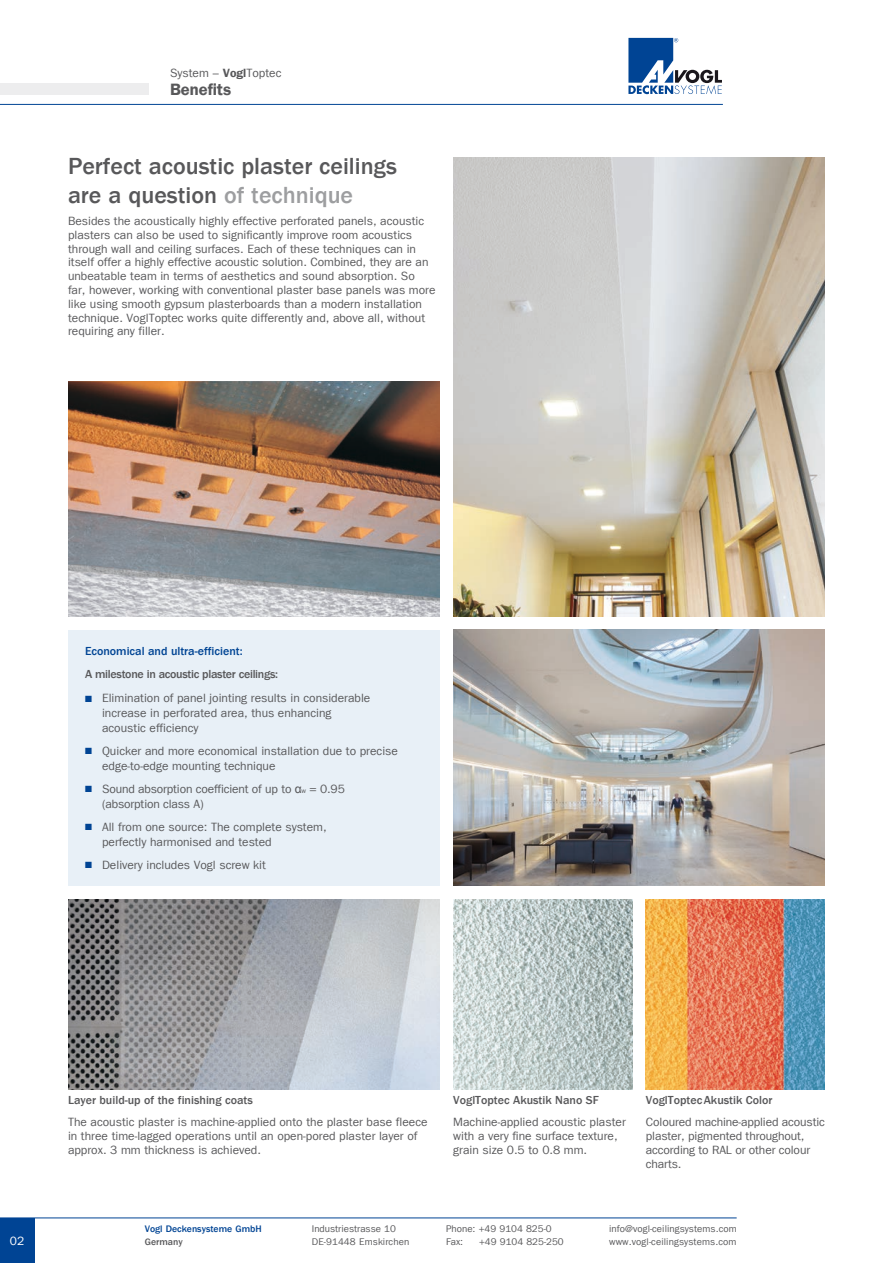
<style>
.page{position:relative;width:893px;height:1263px;background:#fff}
.page>*{position:absolute;margin:0;border:0;box-sizing:border-box;transform-origin:0 0}
.t1{font:500 24px/28.8px "Franklin Gothic LT Com";color:#58585a}
.t2{font:16.5px "Franklin Gothic LT Com Dm";color:#58585a}
.t3{font:12px/13.8px "Franklin Gothic LT Com";color:#58585a}
.t4{font:500 12px "Franklin Gothic LT Com";color:#58585a}
.t5{font:500 12px "Franklin Gothic LT Com";letter-spacing:-.025em;color:#58585a}
.t6{font:500 12px "Franklin Gothic LT Com";color:#004494}
.t7{font:12px "ITC Franklin Gothic Std";color:#fff}
.t8{font:9.75px/13.5px "Franklin Gothic LT Com";letter-spacing:.005em;color:#58585a}
.t9{font:500 9.75px "Franklin Gothic LT Com";color:#004494}
.t10{font:500 9.75px "Franklin Gothic LT Com";color:#58585a}
.t11{font:9px "Zapf Dingbats ITC";color:#004494}
.s1{font-family:"Franklin Gothic LT Com Dm"}
.s2{color:#9d9ea0}
.s3{color:#004494}
.s4{font-family:"Arial"}
.s5{font-size:6.9px}
</style>
<div class="page">
<hr style="left:0;top:1218px;width:737px;height:1px;background:#004494">
<hr style="left:0;top:104px;width:723px;height:1px;background:#004494">
<svg style="left:628px;top:38px;width:94px;height:56px"></svg>
<div style="left:0;top:84px;width:149px;height:11px;background:#ededee"></div>
<div style="left:0;top:1218px;width:34px;height:45px;background:#004494"></div>
<div style="left:68px;top:630px;width:372px;height:255px;background:#e8f0f7"></div>
<img style="left:68px;top:899px;width:372px;height:191px">
<img style="left:68px;top:381px;width:372px;height:235px">
<img style="left:453px;top:899px;width:179px;height:191px">
<img style="left:646px;top:899px;width:179px;height:191px">
<img style="left:453px;top:157px;width:372px;height:459px">
<img style="left:453px;top:630px;width:372px;height:255px">
<p class="t3" style="left:170px;top:66px;width:113px">System – <span class="s1">Vogl</span>Toptec</p>
<h2 class="t2" style="left:170px;top:79px;width:63px">Benefits</h2>
<h1 class="t1" style="left:68px;top:152px;width:330px">Perfect acoustic plaster ceilings are a question <span class="s2">of technique</span></h1>
<p class="t3" style="left:68px;top:214px;width:369px">Besides the acoustically highly effective perforated panels, acoustic plasters can also be used to significantly improve room acoustics through wall and ceiling surfaces. Each of these techniques can in itself offer a highly effective acoustic solution. Combined, they are an unbeatable team in terms of aesthetics and sound absorption. So<br>far, however, working with conventional plaster base panels was more like using smooth gypsum plasterboards than a modern installation technique. VoglToptec works quite differently and, above all, without requiring any filler.</p>
<p class="t6" style="left:85px;top:644px;width:159px">Economical and ultra-efficient:</p>
<p class="t5" style="left:85px;top:668px;width:195px">A milestone in acoustic plaster ceilings:</p>
<p class="t11" style="left:92px;top:694px;width:4px">■</p>
<p class="t3" style="left:102px;top:691px;width:270px;line-height:14.7px;text-indent:-17px"><span class="s3">■</span> Elimination of panel jointing results in considerable increase in perforated area, thus enhancing acoustic efficiency</p>
<p class="t3" style="left:102px;top:744px;width:297px;line-height:14.7px;text-indent:-17px"><span class="s3">■</span> Quicker and more economical installation due to precise edge-to-edge mounting technique</p>
<p class="t3" style="left:102px;top:782px;width:244px;line-height:14.7px;text-indent:-17px"><span class="s3">■</span> Sound absorption coefficient of up to <span class="s4">α</span><span class="s5">w</span> = 0.95 (absorption class A)</p>
<p class="t3" style="left:102px;top:819px;width:226px;line-height:14.7px;text-indent:-17px"><span class="s3">■</span> All from one source: The complete system, perfectly harmonised and tested</p>
<p class="t11" style="left:92px;top:861px;width:4px">■</p>
<p class="t3" style="left:85px;top:858px;width:182px"><span class="s3">■</span> Delivery includes Vogl screw kit</p>
<p class="t7" style="left:10px;top:1234px;width:16px">02</p>
<p class="t4" style="left:68px;top:1093px;width:186px">Layer build-up of the finishing coats</p>
<p class="t3" style="left:68px;top:1115px;width:361px">The acoustic plaster is machine-applied onto the plaster base fleece in three time-lagged operations until an open-pored plaster layer of approx. 3 mm thickness is achieved.</p>
<p class="t4" style="left:453px;top:1093px;width:147px">VoglToptec Akustik Nano SF</p>
<p class="t3" style="left:453px;top:1115px;width:174px">Machine-applied acoustic plaster with a very fine surface texture, grain size 0.5 to 0.8 mm.</p>
<p class="t4" style="left:646px;top:1093px;width:128px">VoglToptecAkustik Color</p>
<p class="t3" style="left:646px;top:1115px;width:181px">Coloured machine-applied acoustic plaster, pigmented throughout, according to RAL or other colour charts.</p>
<p class="t9" style="left:145px;top:1223px;width:118px">Vogl Deckensysteme GmbH</p>
<p class="t10" style="left:145px;top:1237px;width:39px">Germany</p>
<p class="t8" style="left:312px;top:1222px;width:99px">Industriestrasse 10<br>DE-91448 Emskirchen</p>
<p class="t8" style="left:446px;top:1222px;width:107px">Phone: +49 9104 825-0<br>Fax:</p>
<p class="t8" style="left:479px;top:1235px;width:86px">+49 9104 825-250</p>
<p class="t8" style="left:609px;top:1222px;width:129px">info@vogl-ceilingsystems.com www.vogl-ceilingsystems.com</p>
</div>
